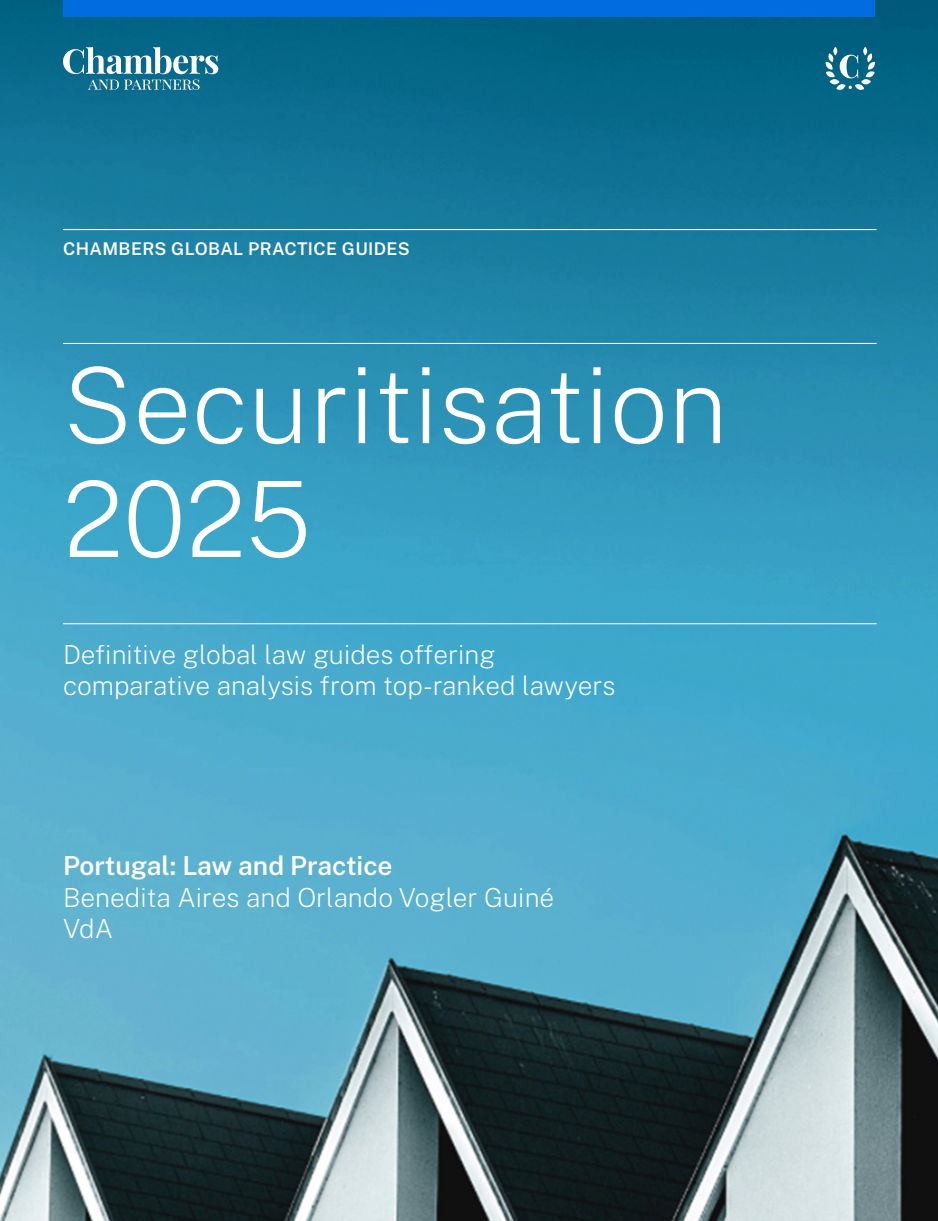
<style>
.page{position:relative;width:938px;height:1221px;background:#fff}
.page>*{position:absolute;margin:0;border:0;box-sizing:border-box;transform-origin:0 0}
._01_Large_Heading{font:200 105px/113.8px "Public Sans";color:#fff}
._02_Subheading{font:200 26.25px/31.5px "Public Sans";color:#fff}
._02_Subheading_w_o_rule{font:200 26.25px/31.5px "Public Sans";color:#fff}
._00_Small_Header{font:600 17.5px "Public Sans";letter-spacing:.02em;color:#fff}
.s1{font-weight:600}
</style>
<div class="page">
<img style="left:0;top:0;width:938px;height:1220px">
<div style="left:63px;top:0;width:812px;height:17px;background:#006ce0"></div>
<svg style="left:825px;top:47px;width:50px;height:43px"></svg>
<svg style="left:63px;top:47px;width:155px;height:43px"></svg>
<hr style="left:63px;top:229px;width:813px;height:1px;background:#fff">
<hr style="left:63px;top:343px;width:813px;height:1px;background:#fff">
<hr style="left:63px;top:623px;width:813px;height:1px;background:#fff">
<p class="_00_Small_Header" style="left:63px;top:235px;width:348px">CHAMBERS GLOBAL PRACTICE GUIDES</p>
<p class="_01_Large_Heading" style="left:63px;top:341px;width:666px">Securitisation<br>2025</p>
<p class="_02_Subheading" style="left:63px;top:637px;width:554px">Definitive global law guides offering comparative analysis from top-ranked lawyers</p>
<p class="_02_Subheading_w_o_rule" style="left:63px;top:848px;width:493px"><span class="s1">Portugal: Law and Practice<br></span>Benedita Aires and Orlando Vogler Guiné<br>VdA</p>
</div>
